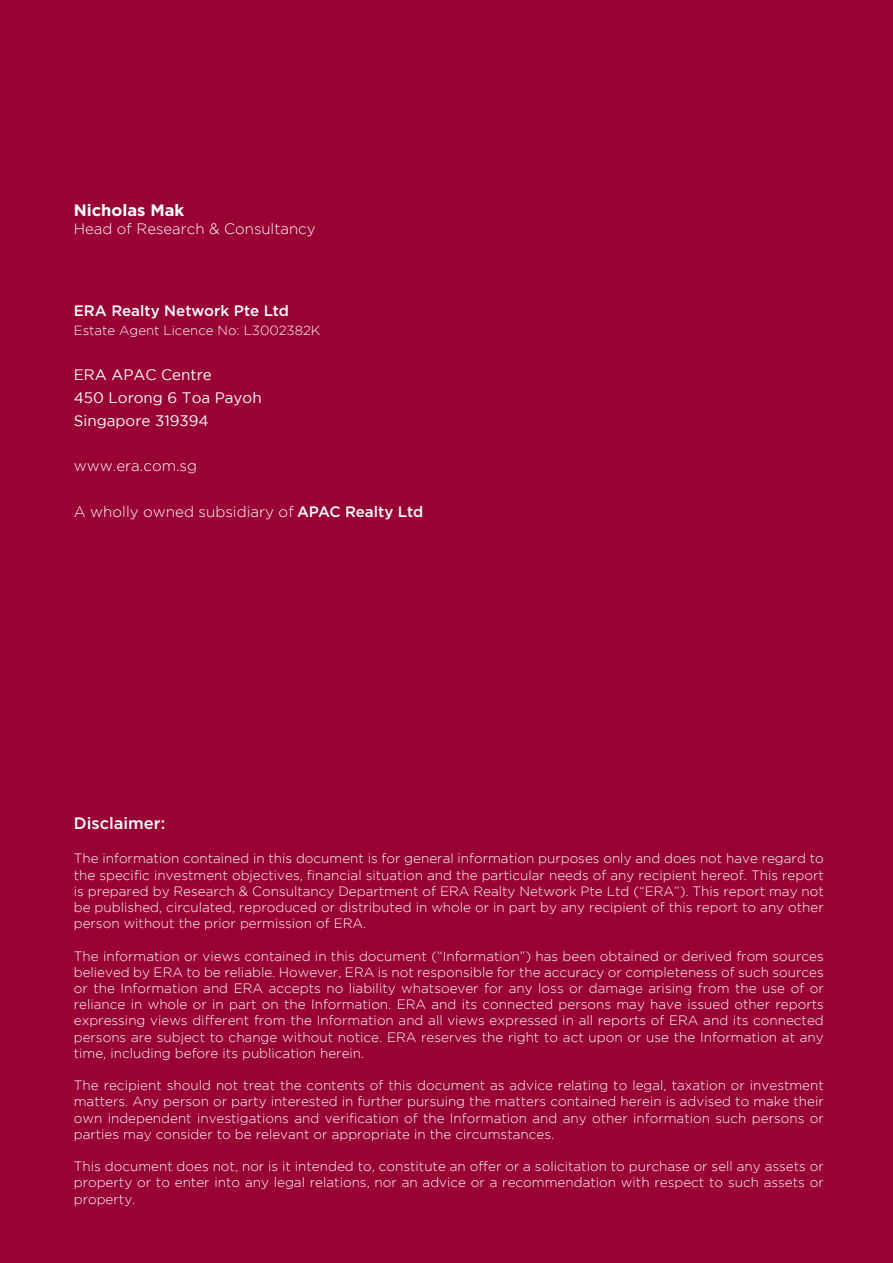
<style>
.page{position:relative;width:893px;height:1263px;background:#903}
.page>*{position:absolute;margin:0;border:0;box-sizing:border-box;transform-origin:0 0}
.t1{font:500 16.5px "Gotham";color:#fff}
.t2{font:700 16.5px "Gotham";color:#fff}
.t3{font:300 15.15px "Gotham";color:#fff}
.t4{font:15.15px/22.6px "Gotham";color:#fff}
.t5{font:500 15.15px "Gotham";color:#fff}
.t6{font:300 15px "Gotham";color:#fff}
.t7{font:300 13.5px/16.2px "Gotham";color:#fff;text-align:justify}
.t8{font:300 13.2px "Gotham";color:#fff}
.s1{font-weight:500}
</style>
<div class="page">
<p class="t2" style="left:74px;top:201px;width:112px">Nicholas Mak</p>
<p class="t6" style="left:74px;top:221px;width:243px">Head of Research &amp; Consultancy</p>
<p class="t5" style="left:74px;top:301px;width:217px">ERA Realty Network Pte Ltd</p>
<p class="t8" style="left:74px;top:323px;width:248px">Estate Agent Licence No: L3002382K</p>
<p class="t4" style="left:74px;top:363px;width:189px">ERA APAC Centre<br>450 Lorong 6 Toa Payoh<br>Singapore 319394</p>
<p class="t3" style="left:74px;top:457px;width:125px">www.era.com.sg</p>
<p class="t3" style="left:74px;top:503px;width:351px">A wholly owned subsidiary of <span class="s1">APAC Realty Ltd</span></p>
<p class="t1" style="left:74px;top:812px;width:93px">Disclaimer:</p>
<p class="t7" style="left:74px;top:850px;width:751px">The information contained in this document is for general information purposes only and does not have regard to the specific investment objectives, financial situation and the particular needs of any recipient hereof. This report is prepared by Research &amp; Consultancy Department of ERA Realty Network Pte Ltd (“ERA”). This report may not be published, circulated, reproduced or distributed in whole or in part by any recipient of this report to any other person without the prior permission of ERA.</p>
<p class="t7" style="left:74px;top:947px;width:751px">The information or views contained in this document (“Information”) has been obtained or derived from sources believed by ERA to be reliable. However, ERA is not responsible for the accuracy or completeness of such sources or the Information and ERA accepts no liability whatsoever for any loss or damage arising from the use of or reliance in whole or in part on the Information. ERA and its connected persons may have issued other reports expressing views different from the Information and all views expressed in all reports of ERA and its connected persons are subject to change without notice. ERA reserves the right to act upon or use the Information at any time, including before its publication herein.</p>
<p class="t7" style="left:74px;top:1077px;width:751px">The recipient should not treat the contents of this document as advice relating to legal, taxation or investment matters. Any person or party interested in further pursuing the matters contained herein is advised to make their own independent investigations and verification of the Information and any other information such persons or parties may consider to be relevant or appropriate in the circumstances.</p>
<p class="t7" style="left:74px;top:1158px;width:751px">This document does not, nor is it intended to, constitute an offer or a solicitation to purchase or sell any assets or property or to enter into any legal relations, nor an advice or a recommendation with respect to such assets or property.</p>
</div>
